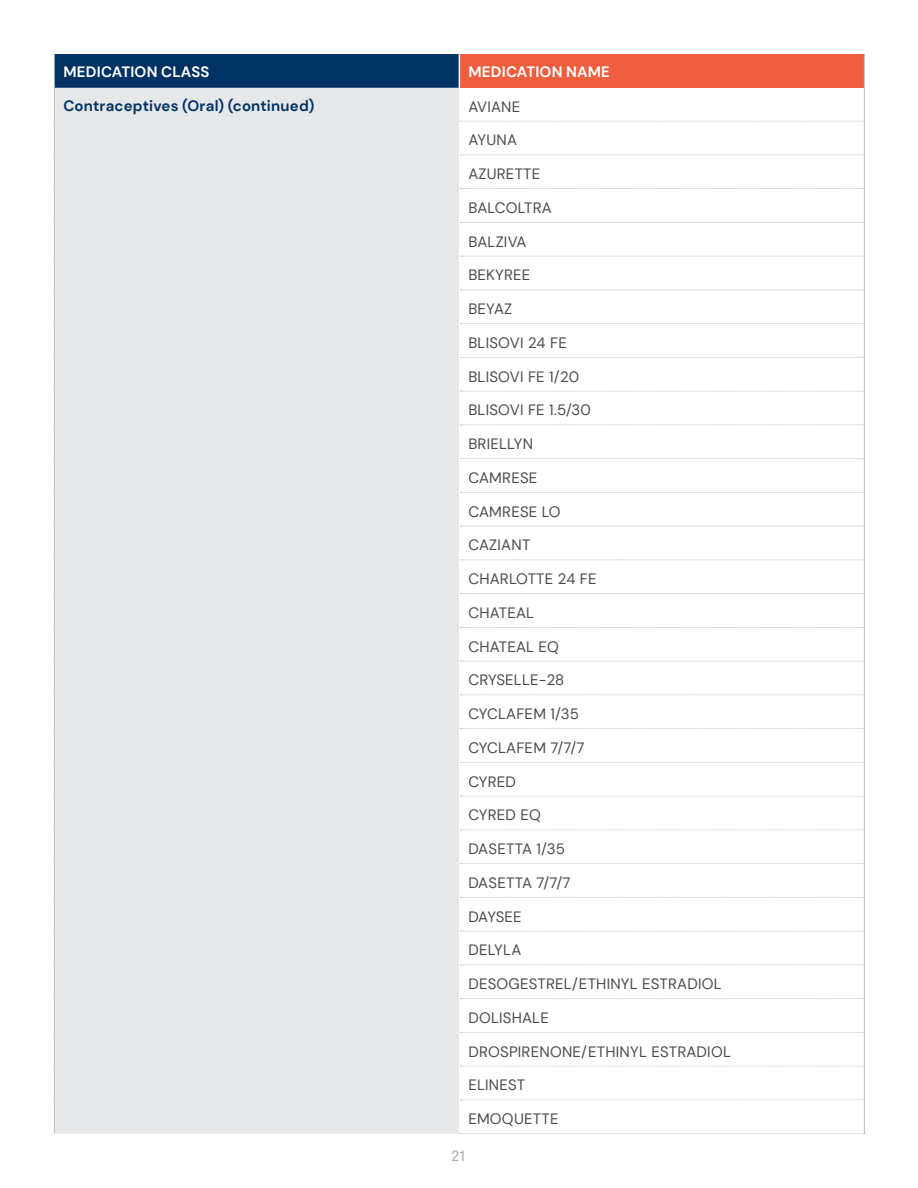
<style>
.page{position:relative;width:918px;height:1188px;background:#fff}
.page>*{position:absolute;margin:0;border:0;box-sizing:border-box;transform-origin:0 0}
.TLB_Body_CAPS{font:15px "DM Sans";letter-spacing:.015em;color:#4b4c4d}
.TLB_HD_10_12_3005{font:700 15px "DM Sans";letter-spacing:.01em;color:#003264}
.TBL_HD_10_12_100W{font:700 15px "DM Sans";letter-spacing:.015em;color:#fff}
.t1{font:condensed 15px "Helvetica Neue LT Std";color:#a9a8aa}
</style>
<div class="page">
<div style="left:54px;top:54px;width:405px;height:34px;background:#003264"></div>
<div style="left:459px;top:54px;width:405px;height:34px;background:#f15d3f"></div>
<div style="left:55px;top:88px;width:404px;height:1046px;background:#e6e7e9"></div>
<svg style="left:459px;top:121px;width:405px;height:1px"></svg>
<svg style="left:460px;top:154px;width:404px;height:1px"></svg>
<svg style="left:460px;top:188px;width:404px;height:1px"></svg>
<svg style="left:460px;top:222px;width:404px;height:1px"></svg>
<svg style="left:460px;top:256px;width:404px;height:1px"></svg>
<svg style="left:460px;top:290px;width:404px;height:1px"></svg>
<svg style="left:460px;top:323px;width:404px;height:1px"></svg>
<svg style="left:460px;top:357px;width:404px;height:1px"></svg>
<svg style="left:460px;top:391px;width:404px;height:1px"></svg>
<svg style="left:460px;top:424px;width:404px;height:1px"></svg>
<svg style="left:460px;top:458px;width:404px;height:1px"></svg>
<svg style="left:460px;top:492px;width:404px;height:1px"></svg>
<svg style="left:460px;top:526px;width:404px;height:1px"></svg>
<svg style="left:460px;top:560px;width:404px;height:1px"></svg>
<svg style="left:460px;top:593px;width:404px;height:1px"></svg>
<svg style="left:460px;top:627px;width:404px;height:1px"></svg>
<svg style="left:460px;top:661px;width:404px;height:1px"></svg>
<svg style="left:460px;top:694px;width:404px;height:1px"></svg>
<svg style="left:460px;top:728px;width:404px;height:1px"></svg>
<svg style="left:460px;top:762px;width:404px;height:1px"></svg>
<svg style="left:460px;top:796px;width:404px;height:1px"></svg>
<svg style="left:460px;top:830px;width:404px;height:1px"></svg>
<svg style="left:460px;top:863px;width:404px;height:1px"></svg>
<svg style="left:460px;top:897px;width:404px;height:1px"></svg>
<svg style="left:460px;top:931px;width:404px;height:1px"></svg>
<svg style="left:460px;top:964px;width:404px;height:1px"></svg>
<svg style="left:460px;top:998px;width:404px;height:1px"></svg>
<svg style="left:460px;top:1032px;width:404px;height:1px"></svg>
<svg style="left:460px;top:1066px;width:404px;height:1px"></svg>
<svg style="left:460px;top:1100px;width:404px;height:1px"></svg>
<svg style="left:459px;top:1133px;width:406px;height:1px"></svg>
<hr style="left:459px;top:54px;width:1px;height:34px;background:#fff">
<hr style="left:54px;top:88px;width:1px;height:33px;background:#bcbdc0">
<hr style="left:54px;top:121px;width:1px;height:34px;background:#bcbdc0">
<hr style="left:54px;top:155px;width:1px;height:34px;background:#bcbdc0">
<hr style="left:54px;top:189px;width:1px;height:33px;background:#bcbdc0">
<hr style="left:54px;top:222px;width:1px;height:34px;background:#bcbdc0">
<hr style="left:54px;top:256px;width:1px;height:34px;background:#bcbdc0">
<hr style="left:54px;top:290px;width:1px;height:34px;background:#bcbdc0">
<hr style="left:54px;top:324px;width:1px;height:33px;background:#bcbdc0">
<hr style="left:54px;top:357px;width:1px;height:34px;background:#bcbdc0">
<hr style="left:54px;top:391px;width:1px;height:34px;background:#bcbdc0">
<hr style="left:54px;top:425px;width:1px;height:34px;background:#bcbdc0">
<hr style="left:54px;top:459px;width:1px;height:33px;background:#bcbdc0">
<hr style="left:54px;top:492px;width:1px;height:34px;background:#bcbdc0">
<hr style="left:54px;top:526px;width:1px;height:34px;background:#bcbdc0">
<hr style="left:54px;top:560px;width:1px;height:34px;background:#bcbdc0">
<hr style="left:54px;top:594px;width:1px;height:33px;background:#bcbdc0">
<hr style="left:54px;top:627px;width:1px;height:34px;background:#bcbdc0">
<hr style="left:54px;top:661px;width:1px;height:34px;background:#bcbdc0">
<hr style="left:54px;top:695px;width:1px;height:34px;background:#bcbdc0">
<hr style="left:54px;top:729px;width:1px;height:33px;background:#bcbdc0">
<hr style="left:54px;top:762px;width:1px;height:34px;background:#bcbdc0">
<hr style="left:54px;top:796px;width:1px;height:34px;background:#bcbdc0">
<hr style="left:54px;top:830px;width:1px;height:34px;background:#bcbdc0">
<hr style="left:54px;top:864px;width:1px;height:33px;background:#bcbdc0">
<hr style="left:54px;top:897px;width:1px;height:34px;background:#bcbdc0">
<hr style="left:54px;top:931px;width:1px;height:34px;background:#bcbdc0">
<hr style="left:54px;top:965px;width:1px;height:34px;background:#bcbdc0">
<hr style="left:54px;top:999px;width:1px;height:33px;background:#bcbdc0">
<hr style="left:54px;top:1032px;width:1px;height:34px;background:#bcbdc0">
<hr style="left:54px;top:1066px;width:1px;height:34px;background:#bcbdc0">
<hr style="left:54px;top:1100px;width:1px;height:34px;background:#bcbdc0">
<hr style="left:54px;top:54px;width:1px;height:34px;background:#bcbdc0">
<hr style="left:864px;top:54px;width:1px;height:34px;background:#bcbdc0">
<hr style="left:864px;top:88px;width:1px;height:33px;background:#bcbdc0">
<hr style="left:864px;top:121px;width:1px;height:34px;background:#bcbdc0">
<hr style="left:864px;top:155px;width:1px;height:34px;background:#bcbdc0">
<hr style="left:864px;top:189px;width:1px;height:33px;background:#bcbdc0">
<hr style="left:864px;top:222px;width:1px;height:34px;background:#bcbdc0">
<hr style="left:864px;top:256px;width:1px;height:34px;background:#bcbdc0">
<hr style="left:864px;top:290px;width:1px;height:34px;background:#bcbdc0">
<hr style="left:864px;top:324px;width:1px;height:33px;background:#bcbdc0">
<hr style="left:864px;top:357px;width:1px;height:34px;background:#bcbdc0">
<hr style="left:864px;top:391px;width:1px;height:34px;background:#bcbdc0">
<hr style="left:864px;top:425px;width:1px;height:34px;background:#bcbdc0">
<hr style="left:864px;top:459px;width:1px;height:33px;background:#bcbdc0">
<hr style="left:864px;top:492px;width:1px;height:34px;background:#bcbdc0">
<hr style="left:864px;top:526px;width:1px;height:34px;background:#bcbdc0">
<hr style="left:864px;top:560px;width:1px;height:34px;background:#bcbdc0">
<hr style="left:864px;top:594px;width:1px;height:33px;background:#bcbdc0">
<hr style="left:864px;top:627px;width:1px;height:34px;background:#bcbdc0">
<hr style="left:864px;top:661px;width:1px;height:34px;background:#bcbdc0">
<hr style="left:864px;top:695px;width:1px;height:34px;background:#bcbdc0">
<hr style="left:864px;top:729px;width:1px;height:33px;background:#bcbdc0">
<hr style="left:864px;top:762px;width:1px;height:34px;background:#bcbdc0">
<hr style="left:864px;top:796px;width:1px;height:34px;background:#bcbdc0">
<hr style="left:864px;top:830px;width:1px;height:34px;background:#bcbdc0">
<hr style="left:864px;top:864px;width:1px;height:33px;background:#bcbdc0">
<hr style="left:864px;top:897px;width:1px;height:34px;background:#bcbdc0">
<hr style="left:864px;top:931px;width:1px;height:34px;background:#bcbdc0">
<hr style="left:864px;top:965px;width:1px;height:34px;background:#bcbdc0">
<hr style="left:864px;top:999px;width:1px;height:33px;background:#bcbdc0">
<hr style="left:864px;top:1032px;width:1px;height:34px;background:#bcbdc0">
<hr style="left:864px;top:1066px;width:1px;height:34px;background:#bcbdc0">
<hr style="left:864px;top:1100px;width:1px;height:33px;background:#bcbdc0">
<p class="TBL_HD_10_12_100W" style="left:63px;top:62px;width:148px">MEDICATION CLASS</p>
<p class="TBL_HD_10_12_100W" style="left:468px;top:62px;width:143px">MEDICATION NAME</p>
<p class="TLB_HD_10_12_3005" style="left:63px;top:97px;width:253px">Contraceptives (Oral) (continued)</p>
<p class="TLB_Body_CAPS" style="left:468px;top:97px;width:53px">AVIANE</p>
<p class="TLB_Body_CAPS" style="left:468px;top:131px;width:50px">AYUNA</p>
<p class="TLB_Body_CAPS" style="left:468px;top:165px;width:74px">AZURETTE</p>
<p class="TLB_Body_CAPS" style="left:468px;top:198px;width:85px">BALCOLTRA</p>
<p class="TLB_Body_CAPS" style="left:468px;top:232px;width:60px">BALZIVA</p>
<p class="TLB_Body_CAPS" style="left:468px;top:266px;width:64px">BEKYREE</p>
<p class="TLB_Body_CAPS" style="left:468px;top:300px;width:45px">BEYAZ</p>
<p class="TLB_Body_CAPS" style="left:468px;top:333px;width:100px">BLISOVI 24 FE</p>
<p class="TLB_Body_CAPS" style="left:468px;top:367px;width:112px">BLISOVI FE 1/20</p>
<p class="TLB_Body_CAPS" style="left:468px;top:401px;width:124px">BLISOVI FE 1.5/30</p>
<p class="TLB_Body_CAPS" style="left:468px;top:435px;width:66px">BRIELLYN</p>
<p class="TLB_Body_CAPS" style="left:468px;top:468px;width:71px">CAMRESE</p>
<p class="TLB_Body_CAPS" style="left:468px;top:502px;width:94px">CAMRESE LO</p>
<p class="TLB_Body_CAPS" style="left:468px;top:536px;width:64px">CAZIANT</p>
<p class="TLB_Body_CAPS" style="left:468px;top:570px;width:130px">CHARLOTTE 24 FE</p>
<p class="TLB_Body_CAPS" style="left:468px;top:603px;width:67px">CHATEAL</p>
<p class="TLB_Body_CAPS" style="left:468px;top:637px;width:92px">CHATEAL EQ</p>
<p class="TLB_Body_CAPS" style="left:468px;top:671px;width:98px">CRYSELLE-28</p>
<p class="TLB_Body_CAPS" style="left:468px;top:705px;width:112px">CYCLAFEM 1/35</p>
<p class="TLB_Body_CAPS" style="left:468px;top:738px;width:118px">CYCLAFEM 7/7/7</p>
<p class="TLB_Body_CAPS" style="left:468px;top:772px;width:49px">CYRED</p>
<p class="TLB_Body_CAPS" style="left:468px;top:806px;width:74px">CYRED EQ</p>
<p class="TLB_Body_CAPS" style="left:468px;top:840px;width:98px">DASETTA 1/35</p>
<p class="TLB_Body_CAPS" style="left:468px;top:873px;width:104px">DASETTA 7/7/7</p>
<p class="TLB_Body_CAPS" style="left:468px;top:907px;width:55px">DAYSEE</p>
<p class="TLB_Body_CAPS" style="left:468px;top:941px;width:54px">DELYLA</p>
<p class="TLB_Body_CAPS" style="left:468px;top:975px;width:255px">DESOGESTREL/ETHINYL ESTRADIOL</p>
<p class="TLB_Body_CAPS" style="left:468px;top:1008px;width:82px">DOLISHALE</p>
<p class="TLB_Body_CAPS" style="left:468px;top:1042px;width:264px">DROSPIRENONE/ETHINYL ESTRADIOL</p>
<p class="TLB_Body_CAPS" style="left:468px;top:1076px;width:58px">ELINEST</p>
<p class="TLB_Body_CAPS" style="left:468px;top:1110px;width:92px">EMOQUETTE</p>
<p class="t1" style="left:452px;top:1147px;width:16px">21</p>
</div>
